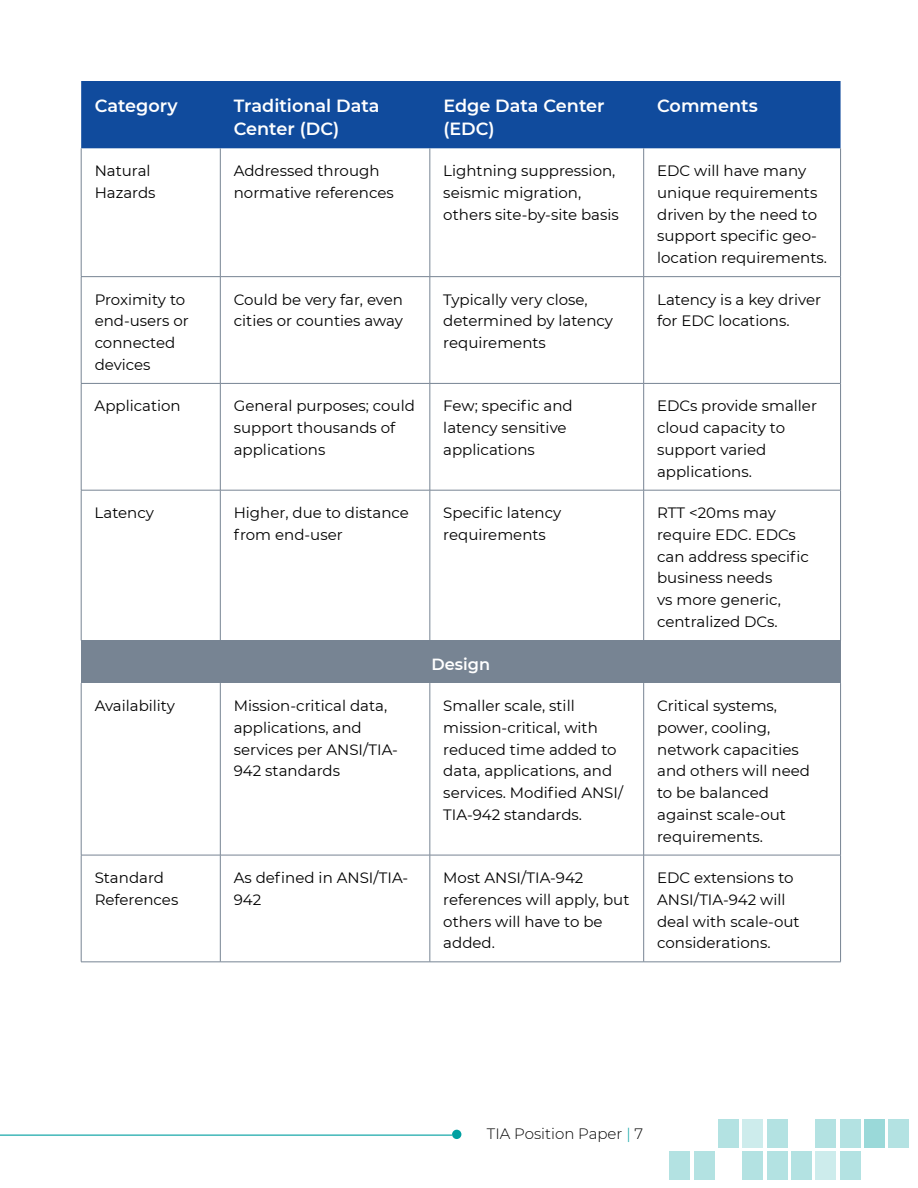
<style>
.page{position:relative;width:918px;height:1188px;background:#fff}
.page>*{position:absolute;margin:0;border:0;box-sizing:border-box;transform-origin:0 0}
.t1{font:600 17.7px/23.2px "Montserrat";color:#fff}
.t2{font:600 16.2px "Montserrat";color:#fff}
.t3{font:15px/21.8px "Montserrat";color:#000}
.t4{font:300 15px "Montserrat";color:#000}
.s1{color:#00a0a1}
</style>
<div class="page">
<svg style="left:0;top:1134px;width:452px;height:2px"></svg>
<div style="left:452px;top:1130px;width:9px;height:9px;background:#00a0a1;border-radius:50%"></div>
<div style="left:718px;top:1120px;width:21px;height:28px;background:#b3e2e2"></div>
<div style="left:742px;top:1120px;width:21px;height:28px;background:#cdecec"></div>
<div style="left:767px;top:1120px;width:20px;height:28px;background:#b3e2e2"></div>
<div style="left:815px;top:1120px;width:21px;height:28px;background:#b3e2e2"></div>
<div style="left:840px;top:1120px;width:20px;height:28px;background:#b3e2e2"></div>
<div style="left:864px;top:1120px;width:21px;height:28px;background:#9ad9d9"></div>
<div style="left:888px;top:1120px;width:21px;height:28px;background:#b3e2e2"></div>
<div style="left:669px;top:1151px;width:21px;height:28px;background:#b3e2e2"></div>
<div style="left:694px;top:1151px;width:20px;height:28px;background:#b3e2e2"></div>
<div style="left:742px;top:1151px;width:21px;height:28px;background:#b3e2e2"></div>
<div style="left:767px;top:1151px;width:20px;height:28px;background:#b3e2e2"></div>
<div style="left:791px;top:1151px;width:21px;height:28px;background:#b3e2e2"></div>
<div style="left:815px;top:1151px;width:21px;height:28px;background:#cdecec"></div>
<div style="left:840px;top:1151px;width:20px;height:28px;background:#b3e2e2"></div>
<div style="left:81px;top:81px;width:760px;height:67px;background:#104b9d"></div>
<div style="left:81px;top:640px;width:760px;height:43px;background:#778493"></div>
<hr style="left:81px;top:148px;width:1px;height:128px;background:#778493">
<hr style="left:220px;top:148px;width:1px;height:128px;background:#778493">
<hr style="left:430px;top:148px;width:1px;height:128px;background:#778493">
<hr style="left:643px;top:148px;width:1px;height:128px;background:#778493">
<hr style="left:840px;top:148px;width:1px;height:128px;background:#778493">
<hr style="left:81px;top:276px;width:139px;height:1px;background:#778493">
<hr style="left:81px;top:277px;width:1px;height:106px;background:#778493">
<hr style="left:220px;top:276px;width:210px;height:1px;background:#778493">
<hr style="left:220px;top:277px;width:1px;height:106px;background:#778493">
<hr style="left:430px;top:276px;width:214px;height:1px;background:#778493">
<hr style="left:430px;top:277px;width:1px;height:106px;background:#778493">
<hr style="left:644px;top:276px;width:197px;height:1px;background:#778493">
<hr style="left:643px;top:277px;width:1px;height:106px;background:#778493">
<hr style="left:840px;top:277px;width:1px;height:106px;background:#778493">
<hr style="left:81px;top:383px;width:139px;height:1px;background:#778493">
<hr style="left:81px;top:384px;width:1px;height:106px;background:#778493">
<hr style="left:220px;top:383px;width:210px;height:1px;background:#778493">
<hr style="left:220px;top:384px;width:1px;height:106px;background:#778493">
<hr style="left:430px;top:383px;width:214px;height:1px;background:#778493">
<hr style="left:430px;top:384px;width:1px;height:106px;background:#778493">
<hr style="left:644px;top:383px;width:197px;height:1px;background:#778493">
<hr style="left:643px;top:384px;width:1px;height:106px;background:#778493">
<hr style="left:840px;top:384px;width:1px;height:106px;background:#778493">
<hr style="left:81px;top:490px;width:139px;height:1px;background:#778493">
<hr style="left:81px;top:490px;width:1px;height:150px;background:#778493">
<hr style="left:220px;top:490px;width:210px;height:1px;background:#778493">
<hr style="left:220px;top:490px;width:1px;height:150px;background:#778493">
<hr style="left:430px;top:490px;width:214px;height:1px;background:#778493">
<hr style="left:430px;top:490px;width:1px;height:150px;background:#778493">
<hr style="left:644px;top:490px;width:197px;height:1px;background:#778493">
<hr style="left:643px;top:490px;width:1px;height:150px;background:#778493">
<hr style="left:840px;top:490px;width:1px;height:150px;background:#778493">
<hr style="left:81px;top:683px;width:1px;height:172px;background:#778493">
<hr style="left:220px;top:683px;width:1px;height:172px;background:#778493">
<hr style="left:430px;top:683px;width:1px;height:172px;background:#778493">
<hr style="left:643px;top:683px;width:1px;height:172px;background:#778493">
<hr style="left:840px;top:683px;width:1px;height:172px;background:#778493">
<hr style="left:81px;top:855px;width:139px;height:1px;background:#778493">
<hr style="left:81px;top:855px;width:1px;height:107px;background:#778493">
<hr style="left:220px;top:855px;width:210px;height:1px;background:#778493">
<hr style="left:220px;top:855px;width:1px;height:107px;background:#778493">
<hr style="left:430px;top:855px;width:214px;height:1px;background:#778493">
<hr style="left:430px;top:855px;width:1px;height:107px;background:#778493">
<hr style="left:644px;top:855px;width:197px;height:1px;background:#778493">
<hr style="left:643px;top:855px;width:1px;height:107px;background:#778493">
<hr style="left:840px;top:855px;width:1px;height:107px;background:#778493">
<hr style="left:81px;top:962px;width:139px;height:1px;background:#778493">
<hr style="left:220px;top:962px;width:210px;height:1px;background:#778493">
<hr style="left:430px;top:962px;width:214px;height:1px;background:#778493">
<hr style="left:644px;top:962px;width:197px;height:1px;background:#778493">
<p class="t1" style="left:95px;top:94px;width:84px">Category</p>
<p class="t1" style="left:234px;top:94px;width:147px">Traditional Data<br>Center (DC)</p>
<p class="t1" style="left:443px;top:94px;width:163px">Edge Data Center (EDC)</p>
<p class="t1" style="left:657px;top:94px;width:102px">Comments</p>
<p class="t3" style="left:95px;top:161px;width:62px">Natural<br>Hazards</p>
<p class="t3" style="left:234px;top:159px;width:161px">Addressed through normative references</p>
<p class="t3" style="left:443px;top:161px;width:177px">Lightning suppression, seismic migration, others site-by-site basis</p>
<p class="t3" style="left:657px;top:161px;width:171px">EDC will have many unique requirements driven by the need to support specific geo&shy;location requirements.</p>
<p class="t3" style="left:95px;top:290px;width:96px">Proximity to end-users or connected devices</p>
<p class="t3" style="left:234px;top:290px;width:171px">Could be very far, even cities or counties away</p>
<p class="t3" style="left:443px;top:290px;width:171px">Typically very close, determined by latency requirements</p>
<p class="t3" style="left:657px;top:290px;width:165px">Latency is a key driver for EDC locations.</p>
<p class="t3" style="left:95px;top:395px;width:88px">Application</p>
<p class="t3" style="left:234px;top:395px;width:183px">General purposes; could support thousands of applications</p>
<p class="t3" style="left:443px;top:395px;width:131px">Few; specific and latency sensitive applications</p>
<p class="t3" style="left:657px;top:396px;width:161px">EDCs provide smaller cloud capacity to support varied applications.</p>
<p class="t3" style="left:95px;top:503px;width:61px">Latency</p>
<p class="t3" style="left:234px;top:503px;width:177px">Higher, due to distance from end-user</p>
<p class="t3" style="left:443px;top:501px;width:120px">Specific latency requirements</p>
<p class="t3" style="left:657px;top:501px;width:153px">RTT &lt;20ms may require EDC. EDCs can address specific business needs<br>vs more generic, centralized DCs.</p>
<p class="t2" style="left:432px;top:656px;width:60px">Design</p>
<p class="t3" style="left:95px;top:694px;width:82px">Availability</p>
<p class="t3" style="left:234px;top:696px;width:166px">Mission-critical data, applications, and services per ANSI/TIA-<br>942 standards</p>
<p class="t3" style="left:443px;top:696px;width:181px">Smaller scale, still mission-critical, with reduced time added to data, applications, and services. Modified ANSI/<br>TIA-942 standards.</p>
<p class="t3" style="left:657px;top:696px;width:154px">Critical systems, power, cooling, network capacities and others will need to be balanced against scale-out requirements.</p>
<p class="t3" style="left:95px;top:868px;width:85px">Standard<br>References</p>
<p class="t3" style="left:234px;top:866px;width:176px">As defined in ANSI/TIA-<br>942</p>
<p class="t3" style="left:443px;top:866px;width:188px">Most ANSI/TIA-942 references will apply, but others will have to be added.</p>
<p class="t3" style="left:657px;top:868px;width:144px">EDC extensions to<br>ANSI/TIA-942 will deal with scale-out considerations.</p>
<p class="t4" style="left:487px;top:1128px;width:158px">TIA Position Paper <span class="s1">|</span> 7</p>
</div>
